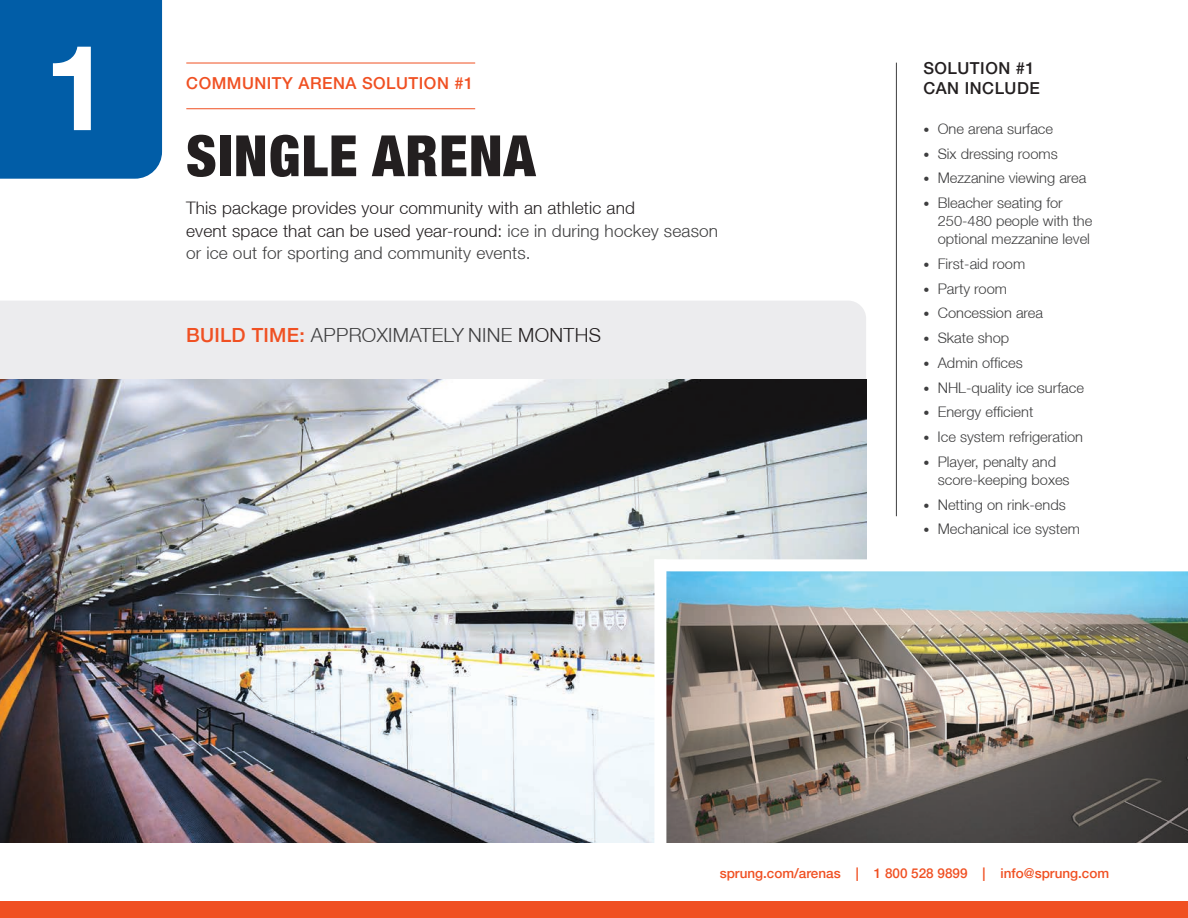
<style>
.page{position:relative;width:1188px;height:918px;background:#fff}
.page>*{position:absolute;margin:0;border:0;box-sizing:border-box;transform-origin:0 0}
.t1{font:700 119.25px "Helvetica Neue";color:#fff}
.t2{font:900 condensed 57px "Helvetica Neue LT";letter-spacing:.02em;color:#231f20}
.t3{font:300 19.5px "Helvetica Neue LT";letter-spacing:.015em;color:#3e3e3f}
.t4{font:300 17.25px/22.5px "Helvetica Neue LT";letter-spacing:.01em;color:#231f20}
.t5{font:500 16.5px "Helvetica Neue LT";letter-spacing:.03em;color:#f05022}
.t6{font:500 16.5px/19.8px "Helvetica Neue LT";letter-spacing:.03em;color:#231f20}
.t7{font:300 14.7px/18px "Helvetica Neue LT";color:#3e3e3f}
.t8{font:500 13.5px "Helvetica Neue LT";color:#f05022}
.s1{color:#3e3e3f}
.s2{font-weight:500;color:#f05022}
.s3{color:#231f20}
.s4{font-size:12px}
</style>
<div class="page">
<div style="left:0;top:301px;width:866px;height:79px;background:#ececee"></div>
<div style="left:0;top:0;width:162px;height:179px;background:#015da7"></div>
<img style="left:0;top:380px;width:866px;height:462px">
<img style="left:666px;top:571px;width:522px;height:271px">
<hr style="left:896px;top:63px;width:1px;height:453px;background:#3e3e3f">
<hr style="left:186px;top:63px;width:289px;height:1px;background:#f05022">
<hr style="left:186px;top:108px;width:289px;height:1px;background:#f05022">
<div style="left:0;top:901px;width:1188px;height:17px;background:#f05022"></div>
<div style="left:654px;top:559px;width:534px;height:12px;background:#fff"></div>
<div style="left:654px;top:559px;width:12px;height:303px;background:#fff"></div>
<p class="t1" style="left:44px;top:-6px;width:68px">1</p>
<p class="t5" style="left:186px;top:73px;width:289px">COMMUNITY ARENA SOLUTION #1</p>
<p class="t2" style="left:186px;top:121px;width:351px">SINGLE ARENA</p>
<p class="t4" style="left:186px;top:197px;width:534px">This package provides your community with an athletic and<br>event space that can be used year-round: <span class="s1">ice in during hockey season or ice out for sporting and community events.</span></p>
<p class="t3" style="left:186px;top:323px;width:416px"><span class="s2">BUILD TIME:</span> APPROXIMATELY NINE <span class="s3">MONTHS</span></p>
<p class="t6" style="left:923px;top:58px;width:118px">SOLUTION #1<br>CAN INCLUDE</p>
<p class="t7" style="left:923px;top:119px;width:131px"><span class="s4">•</span> One arena surface</p>
<p class="t7" style="left:923px;top:144px;width:136px"><span class="s4">•</span> Six dressing rooms</p>
<p class="t7" style="left:923px;top:169px;width:165px"><span class="s4">•</span> Mezzanine viewing area</p>
<p class="t7" style="left:938px;top:194px;width:156px;text-indent:-14px"><span class="s4">•</span> Bleacher seating for<br>250-480 people with the optional mezzanine level</p>
<p class="t7" style="left:923px;top:254px;width:103px"><span class="s4">•</span> First-aid room</p>
<p class="t7" style="left:923px;top:279px;width:85px"><span class="s4">•</span> Party room</p>
<p class="t7" style="left:923px;top:304px;width:121px"><span class="s4">•</span> Concession area</p>
<p class="t7" style="left:923px;top:329px;width:87px"><span class="s4">•</span> Skate shop</p>
<p class="t7" style="left:923px;top:353px;width:101px"><span class="s4">•</span> Admin offices</p>
<p class="t7" style="left:923px;top:378px;width:162px"><span class="s4">•</span> NHL-quality ice surface</p>
<p class="t7" style="left:923px;top:403px;width:111px"><span class="s4">•</span> Energy efficient</p>
<p class="t7" style="left:923px;top:428px;width:161px"><span class="s4">•</span> Ice system refrigeration</p>
<p class="t7" style="left:938px;top:452px;width:133px;text-indent:-14px"><span class="s4">•</span> Player, penalty and score-keeping boxes</p>
<p class="t7" style="left:923px;top:495px;width:144px"><span class="s4">•</span> Netting on rink-ends</p>
<p class="t7" style="left:923px;top:520px;width:158px"><span class="s4">•</span> Mechanical ice system</p>
<p class="t8" style="left:720px;top:865px;width:391px">sprung.com/arenas | 1 800 528 9899 | info@sprung.com</p>
</div>
